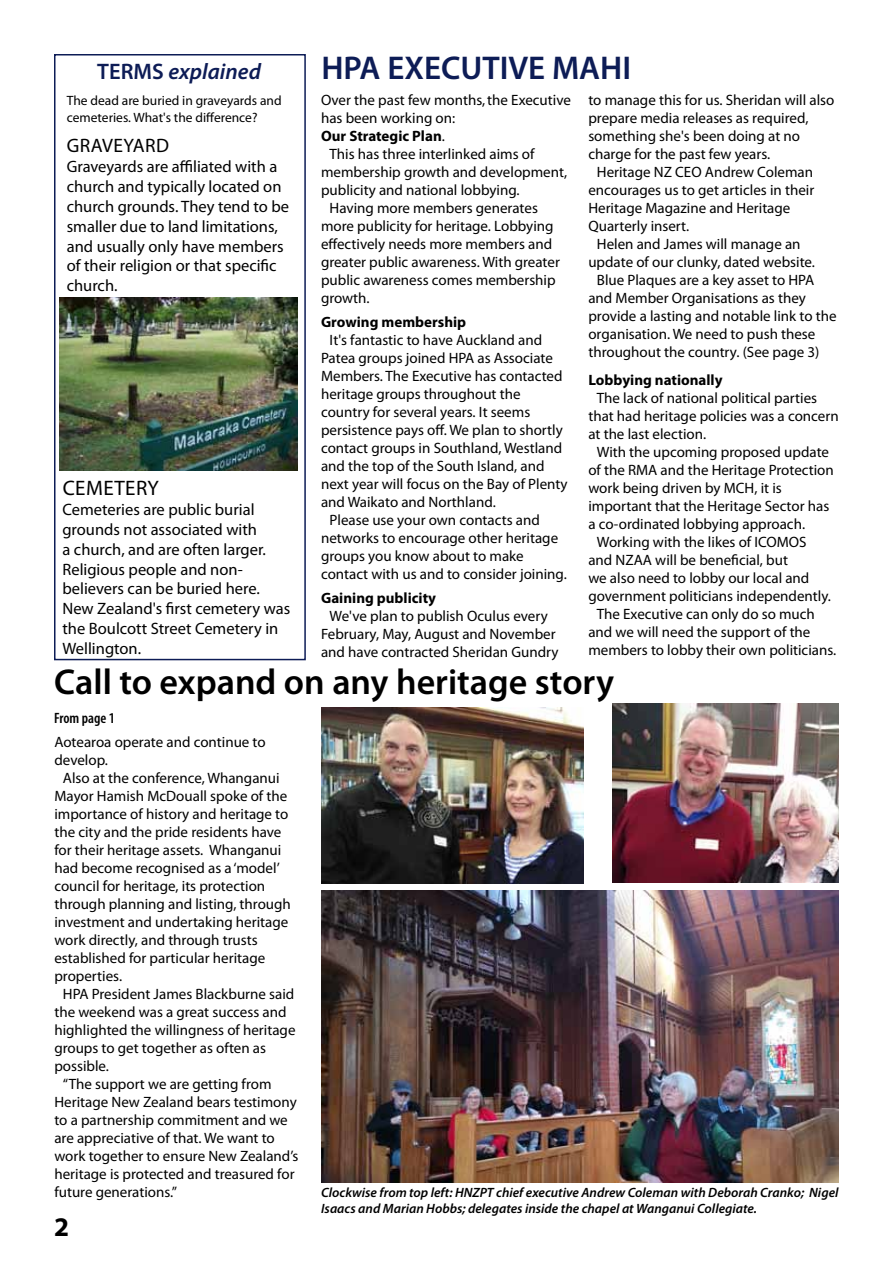
<style>
.page{position:relative;width:893px;height:1263px;background:#fff}
.page>*{position:absolute;margin:0;border:0;box-sizing:border-box;transform-origin:0 0}
.t1{font:600 36px "Myriad Pro";color:#000}
.t2{font:600 33px "Myriad Pro";color:#0d1c56}
.t3{font:700 27px "Myriad Pro";color:#000}
.t4{font:italic 600 22.5px "Myriad Pro";color:#0d1c56}
.t5{font:21px "Myriad Pro";color:#000}
.t6{font:19.5px "Myriad Pro";color:#000}
.t7{font:16.5px/19.8px "Myriad Pro";color:#000}
.t8{font:15px/18px "Myriad Pro";color:#000;text-align:center}
.t9{font:700 15px "Myriad Pro";color:#000}
.t10{font:15px/18px "Myriad";color:#000}
.t11{font:600 condensed 15px "Myriad Pro";color:#000}
.t12{font:italic 600 13.5px/16.2px "Myriad Pro";color:#000}
.t13{font:13.5px/16.2px "Myriad Pro";color:#000}
.s1{font-style:normal}
.s2{font-weight:400}
</style>
<div class="page">
<img style="left:60px;top:298px;width:237px;height:172px">
<div style="left:54px;top:54px;width:252px;height:606px;border:2px solid #0d1c56"></div>
<img style="left:321px;top:708px;width:262px;height:175px">
<img style="left:612px;top:704px;width:227px;height:178px">
<img style="left:321px;top:890px;width:518px;height:292px">
<h2 class="t2" style="left:321px;top:47px;width:311px">HPA EXECUTIVE MAHI</h2>
<p class="t8" style="left:588px;top:91px;width:248px">to manage this for us. Sheridan will also</p>
<p class="t8" style="left:588px;top:109px;width:222px">prepare media releases as required,</p>
<p class="t8" style="left:588px;top:127px;width:213px">something she's been doing at no</p>
<p class="t8" style="left:588px;top:145px;width:183px">charge for the past few years.</p>
<p class="t8" style="left:597px;top:163px;width:218px">Heritage NZ CEO Andrew Coleman</p>
<p class="t8" style="left:588px;top:181px;width:227px">encourages us to get articles in their</p>
<p class="t8" style="left:588px;top:199px;width:204px">Heritage Magazine and Heritage</p>
<p class="t8" style="left:588px;top:217px;width:102px">Quarterly insert.</p>
<p class="t8" style="left:597px;top:235px;width:205px">Helen and James will manage an</p>
<p class="t8" style="left:588px;top:253px;width:228px">update of our clunky, dated website.</p>
<p class="t8" style="left:597px;top:271px;width:219px">Blue Plaques are a key asset to HPA</p>
<p class="t8" style="left:588px;top:289px;width:219px">and Member Organisations as they</p>
<p class="t8" style="left:588px;top:307px;width:250px">provide a lasting and notable link to the</p>
<p class="t8" style="left:588px;top:325px;width:229px">organisation. We need to push these</p>
<p class="t8" style="left:588px;top:343px;width:233px">throughout the country. (See page 3)</p>
<p class="t9" style="left:588px;top:370px;width:136px">Lobbying nationally</p>
<p class="t8" style="left:597px;top:389px;width:222px">The lack of national political parties</p>
<p class="t8" style="left:588px;top:407px;width:252px">that had heritage policies was a concern</p>
<p class="t8" style="left:588px;top:425px;width:119px">at the last election.</p>
<p class="t8" style="left:597px;top:443px;width:234px">With the upcoming proposed update</p>
<p class="t8" style="left:588px;top:461px;width:247px">of the RMA and the Heritage Protection</p>
<p class="t8" style="left:588px;top:479px;width:195px">work being driven by MCH, it is</p>
<p class="t8" style="left:588px;top:497px;width:242px">important that the Heritage Sector has</p>
<p class="t8" style="left:588px;top:515px;width:218px">a co-ordinated lobbying approach.</p>
<p class="t8" style="left:597px;top:533px;width:211px">Working with the likes of ICOMOS</p>
<p class="t8" style="left:588px;top:551px;width:201px">and NZAA will be beneficial, but</p>
<p class="t8" style="left:588px;top:569px;width:223px">we also need to lobby our local and</p>
<p class="t8" style="left:588px;top:587px;width:244px">government politicians independently.</p>
<p class="t8" style="left:597px;top:605px;width:220px">The Executive can only do so much</p>
<p class="t8" style="left:588px;top:623px;width:224px">and we will need the support of the</p>
<p class="t8" style="left:588px;top:641px;width:249px">members to lobby their own politicians.</p>
<h1 class="t1" style="left:54px;top:659px;width:561px">Call to expand on any heritage story</h1>
<h3 class="t4" style="left:97px;top:58px;width:165px"><span class="s1">TERMS</span> explained</h3>
<p class="t10" style="left:321px;top:91px;width:251px">Over the past few months, the Executive has been working on:</p>
<p class="t9" style="left:321px;top:126px;width:125px">Our Strategic Plan<span class="s2">.</span></p>
<p class="t8" style="left:330px;top:145px;width:206px">This has three interlinked aims of</p>
<p class="t8" style="left:321px;top:163px;width:248px">membership growth and development,</p>
<p class="t8" style="left:321px;top:181px;width:200px">publicity and national lobbying.</p>
<p class="t8" style="left:330px;top:199px;width:210px">Having more members generates</p>
<p class="t8" style="left:321px;top:217px;width:234px">more publicity for heritage. Lobbying</p>
<p class="t8" style="left:321px;top:235px;width:233px">effectively needs more members and</p>
<p class="t8" style="left:321px;top:253px;width:240px">greater public awareness. With greater</p>
<p class="t8" style="left:321px;top:271px;width:236px">public awareness comes membership</p>
<p class="t8" style="left:321px;top:289px;width:50px">growth.</p>
<p class="t9" style="left:321px;top:312px;width:147px">Growing membership</p>
<p class="t8" style="left:330px;top:331px;width:214px">It's fantastic to have Auckland and</p>
<p class="t8" style="left:321px;top:349px;width:233px">Patea groups joined HPA as Associate</p>
<p class="t8" style="left:321px;top:367px;width:243px">Members. The Executive has contacted</p>
<p class="t8" style="left:321px;top:385px;width:201px">heritage groups throughout the</p>
<p class="t8" style="left:321px;top:403px;width:211px">country for several years. It seems</p>
<p class="t8" style="left:321px;top:421px;width:243px">persistence pays off. We plan to shortly</p>
<p class="t8" style="left:321px;top:439px;width:243px">contact groups in Southland, Westland</p>
<p class="t8" style="left:321px;top:457px;width:225px">and the top of the South Island, and</p>
<p class="t8" style="left:321px;top:475px;width:248px">next year will focus on the Bay of Plenty</p>
<p class="t8" style="left:321px;top:493px;width:176px">and Waikato and Northland.</p>
<p class="t8" style="left:330px;top:511px;width:212px">Please use your own contacts and</p>
<p class="t8" style="left:321px;top:529px;width:239px">networks to encourage other heritage</p>
<p class="t8" style="left:321px;top:547px;width:204px">groups you know about to make</p>
<p class="t8" style="left:321px;top:565px;width:247px">contact with us and to consider joining.</p>
<p class="t9" style="left:321px;top:588px;width:117px">Gaining publicity</p>
<p class="t8" style="left:321px;top:607px;width:239px">We've plan to publish Oculus every<br>February, May, August and November and have contracted Sheridan Gundry</p>
<p class="t13" style="left:67px;top:93px;width:216px">The dead are buried in graveyards and cemeteries. What's the difference?</p>
<h3 class="t6" style="left:67px;top:134px;width:59px">graveyard</h3>
<p class="t7" style="left:67px;top:157px;width:224px">Graveyards are affiliated with a church and typically located on church grounds. They tend to be smaller due to land limitations, and usually only have members of their religion or that specific church.</p>
<h3 class="t5" style="left:63px;top:475px;width:13px">cemetery</h3>
<p class="t7" style="left:63px;top:499px;width:229px">Cemeteries are public burial grounds not associated with<br>a church, and are often larger.<br>Religious people and non&shy;believers can be buried here.<br>New Zealand's first cemetery was the Boulcott Street Cemetery in<br>Wellington.</p>
<p class="t11" style="left:54px;top:709px;width:62px">From page 1</p>
<p class="t8" style="left:54px;top:733px;width:213px">Aotearoa operate and continue to</p>
<p class="t8" style="left:54px;top:751px;width:55px">develop.</p>
<p class="t8" style="left:63px;top:769px;width:218px">Also at the conference, Whanganui</p>
<p class="t8" style="left:54px;top:787px;width:234px">Mayor Hamish McDouall spoke of the</p>
<p class="t8" style="left:54px;top:805px;width:235px">importance of history and heritage to</p>
<p class="t8" style="left:54px;top:823px;width:228px">the city and the pride residents have</p>
<p class="t8" style="left:54px;top:841px;width:228px">for their heritage assets. Whanganui</p>
<p class="t8" style="left:54px;top:859px;width:227px">had become recognised as a ‘model’</p>
<p class="t8" style="left:54px;top:877px;width:212px">council for heritage, its protection</p>
<p class="t8" style="left:54px;top:895px;width:238px">through planning and listing, through</p>
<p class="t8" style="left:54px;top:913px;width:235px">investment and undertaking heritage</p>
<p class="t8" style="left:54px;top:931px;width:205px">work directly, and through trusts</p>
<p class="t8" style="left:54px;top:949px;width:212px">established for particular heritage</p>
<p class="t8" style="left:54px;top:967px;width:69px">properties.</p>
<p class="t8" style="left:63px;top:985px;width:233px">HPA President James Blackburne said</p>
<p class="t8" style="left:54px;top:1003px;width:234px">the weekend was a great success and</p>
<p class="t8" style="left:54px;top:1021px;width:243px">highlighted the willingness of heritage</p>
<p class="t8" style="left:54px;top:1039px;width:213px">groups to get together as often as</p>
<p class="t8" style="left:54px;top:1057px;width:56px">possible.</p>
<p class="t8" style="left:63px;top:1075px;width:210px">“The support we are getting from</p>
<p class="t8" style="left:54px;top:1093px;width:244px">Heritage New Zealand bears testimony</p>
<p class="t8" style="left:54px;top:1111px;width:235px">to a partnership commitment and we</p>
<p class="t8" style="left:54px;top:1129px;width:222px">are appreciative of that. We want to</p>
<p class="t8" style="left:54px;top:1147px;width:246px">work together to ensure New Zealand’s</p>
<p class="t8" style="left:54px;top:1165px;width:242px">heritage is protected and treasured for</p>
<p class="t8" style="left:54px;top:1183px;width:124px">future generations.”</p>
<h3 class="t3" style="left:54px;top:1210px;width:16px">2</h3>
<p class="t12" style="left:321px;top:1183px;width:519px">Clockwise from top left: HNZPT chief executive Andrew Coleman with Deborah Cranko; Nigel<br>Isaacs and Marian Hobbs; delegates inside the chapel at Wanganui Collegiate.</p>
</div>
